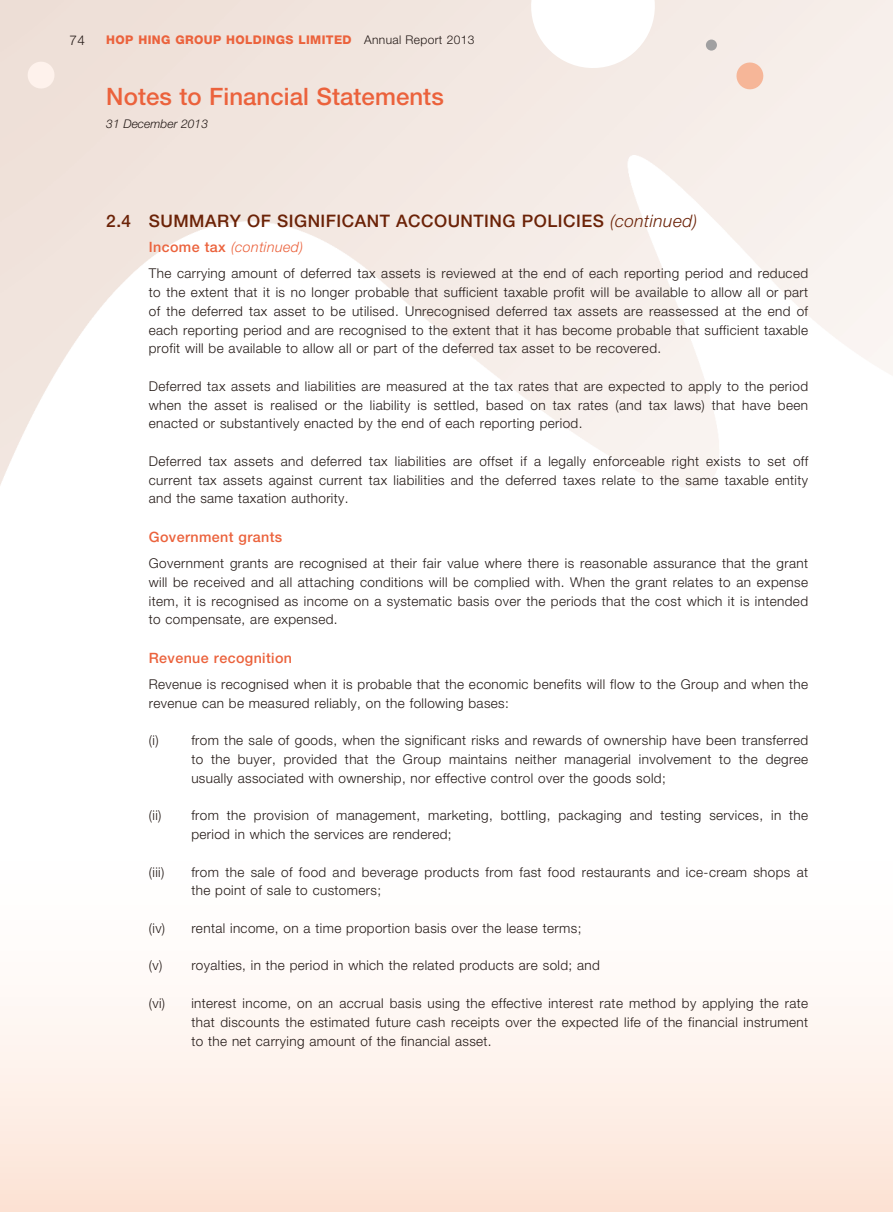
<style>
.page{position:relative;width:893px;height:1212px;background:#fff}
.page>*{position:absolute;margin:0;border:0;box-sizing:border-box;transform-origin:0 0}
.t1{font:500 24px "Helvetica Neue LT Std";letter-spacing:.005em;color:#eb623c}
.t2{font:500 17.25px "Helvetica Neue LT Std";letter-spacing:.03em;color:#6b2207}
.t3{font:500 14.25px "Helvetica Neue LT Std";letter-spacing:.03em;color:#eb623c}
.t4{font:italic 300 14.25px "Helvetica Neue LT Std";letter-spacing:.03em;color:#eb623c}
.t5{font:300 13.5px/18.8px "Helvetica Neue LT Std";letter-spacing:.03em;color:#231916;text-align:justify}
.t6{font:800 12px "Helvetica Neue LT Std";letter-spacing:.03em;color:#eb623c}
.t7{font:italic 300 12px "Helvetica Neue LT Std";letter-spacing:.005em;color:#231916}
.s1{font-weight:300;color:#231916}
.s2{font-weight:300;font-style:italic}
.s3{font-weight:500;font-style:normal}
</style>
<div class="page">
<svg style="left:0;top:1006px;width:893px;height:206px"></svg>
<svg style="left:524px;top:0;width:138px;height:75px"></svg>
<svg style="left:26px;top:60px;width:30px;height:30px"></svg>
<div style="left:706px;top:40px;width:11px;height:11px;background:#a0a0a1;border-radius:50%"></div>
<svg style="left:735px;top:61px;width:30px;height:30px"></svg>
<p class="t5" style="left:70px;top:31px;width:17px">74</p>
<p class="t6" style="left:106px;top:33px;width:370px">HOP HING GROUP HOLDINGS LIMITED <span class="s1">Annual Report 2013</span></p>
<h1 class="t1" style="left:106px;top:82px;width:339px">Notes to Financial Statements</h1>
<p class="t7" style="left:106px;top:117px;width:103px">31 December 2013</p>
<p class="t2" style="left:106px;top:210px;width:593px">2.4 SUMMARY OF SIGNIFICANT ACCOUNTING POLICIES <span class="s2">(continued)</span></p>
<p class="t4" style="left:149px;top:238px;width:156px"><span class="s3">Income tax</span> (continued)</p>
<p class="t5" style="left:149px;top:264px;width:661px">The carrying amount of deferred tax assets is reviewed at the end of each reporting period and reduced to the extent that it is no longer probable that sufficient taxable profit will be available to allow all or part of the deferred tax asset to be utilised. Unrecognised deferred tax assets are reassessed at the end of each reporting period and are recognised to the extent that it has become probable that sufficient taxable profit will be available to allow all or part of the deferred tax asset to be recovered.</p>
<p class="t5" style="left:149px;top:376px;width:661px">Deferred tax assets and liabilities are measured at the tax rates that are expected to apply to the period when the asset is realised or the liability is settled, based on tax rates (and tax laws) that have been enacted or substantively enacted by the end of each reporting period.</p>
<p class="t5" style="left:149px;top:451px;width:661px">Deferred tax assets and deferred tax liabilities are offset if a legally enforceable right exists to set off current tax assets against current tax liabilities and the deferred taxes relate to the same taxable entity and the same taxation authority.</p>
<p class="t3" style="left:149px;top:528px;width:135px">Government grants</p>
<p class="t5" style="left:149px;top:554px;width:661px">Government grants are recognised at their fair value where there is reasonable assurance that the grant will be received and all attaching conditions will be complied with. When the grant relates to an expense item, it is recognised as income on a systematic basis over the periods that the cost which it is intended to compensate, are expensed.</p>
<p class="t3" style="left:149px;top:649px;width:145px">Revenue recognition</p>
<p class="t5" style="left:149px;top:675px;width:661px">Revenue is recognised when it is probable that the economic benefits will flow to the Group and when the revenue can be measured reliably, on the following bases:</p>
<p class="t5" style="left:149px;top:731px;width:11px">(i)</p>
<p class="t5" style="left:191px;top:731px;width:618px">from the sale of goods, when the significant risks and rewards of ownership have been transferred to the buyer, provided that the Group maintains neither managerial involvement to the degree usually associated with ownership, nor effective control over the goods sold;</p>
<p class="t5" style="left:191px;top:806px;width:618px;text-indent:-43px">(ii) from the provision of management, marketing, bottling, packaging and testing services, in the period in which the services are rendered;</p>
<p class="t5" style="left:149px;top:862px;width:17px">(iii)</p>
<p class="t5" style="left:191px;top:862px;width:618px">from the sale of food and beverage products from fast food restaurants and ice-cream shops at the point of sale to customers;</p>
<p class="t5" style="left:149px;top:918px;width:434px">(iv) rental income, on a time proportion basis over the lease terms;</p>
<p class="t5" style="left:149px;top:956px;width:453px">(v) royalties, in the period in which the related products are sold; and</p>
<p class="t5" style="left:191px;top:993px;width:618px;text-indent:-43px">(vi) interest income, on an accrual basis using the effective interest rate method by applying the rate that discounts the estimated future cash receipts over the expected life of the financial instrument to the net carrying amount of the financial asset.</p>
</div>
